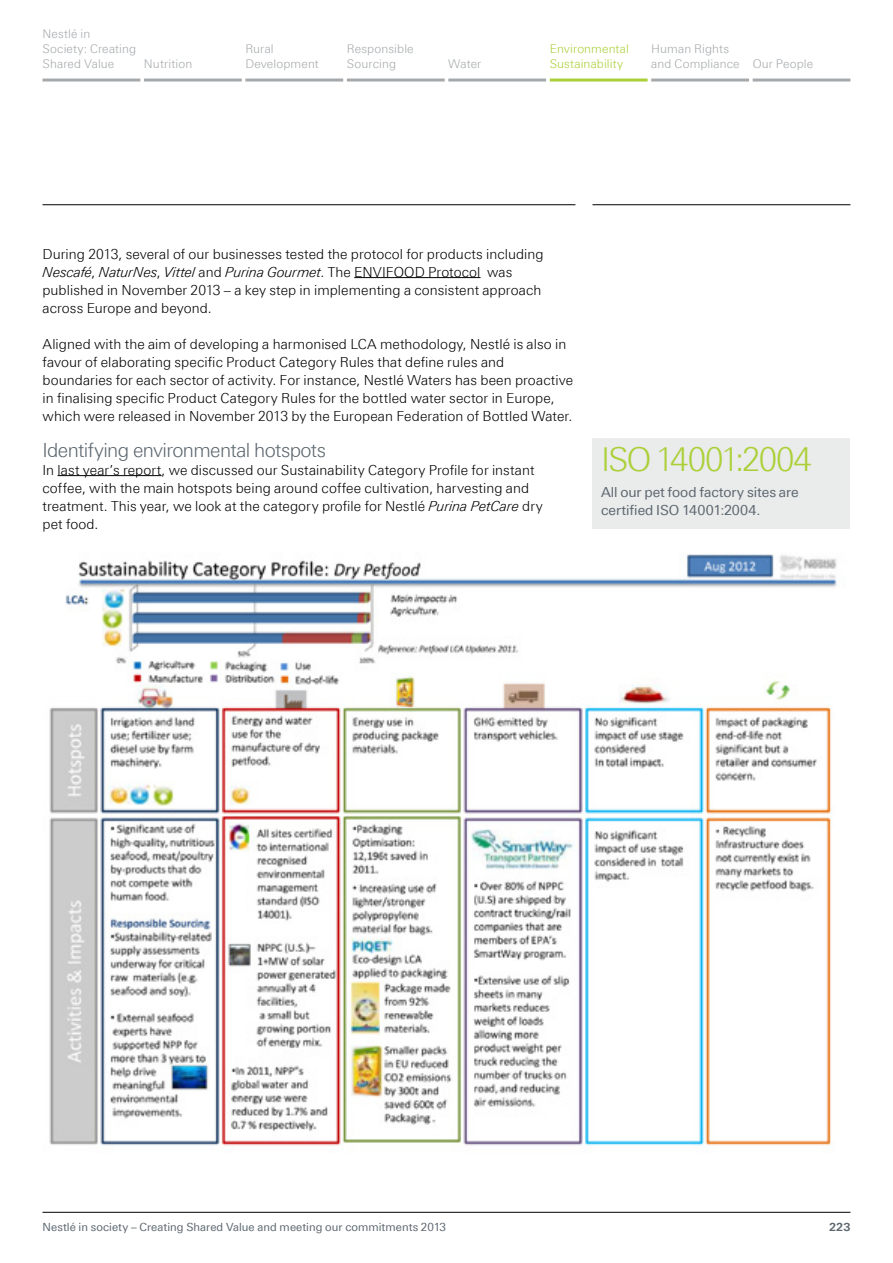
<style>
.page{position:relative;width:893px;height:1263px;background:#fff}
.page>*{position:absolute;margin:0;border:0;box-sizing:border-box;transform-origin:0 0}
.t1{font:300 33px "Linotype Univers 330";letter-spacing:-.05em;color:#abd037}
.t2{font:300 19.5px "Linotype Univers 330";letter-spacing:-.035em;color:#5c676f}
.t3{font:300 13.8px/18px "Linotype Univers 330";letter-spacing:.005em;color:#000}
.t4{font:13.8px "Linotype Univers 331 Light It";letter-spacing:-.005em;color:#000}
.t5{font:13.8px/18px "Linotype Univers 430";color:#5c676f}
.t6{font:300 12px/15px "Linotype Univers 330";letter-spacing:.01em;color:#a5a9ac}
.t7{font:300 12px/15px "Linotype Univers 330";letter-spacing:.01em;color:#abd037}
.t8{font:11.25px "Linotype Univers 430";letter-spacing:.005em;color:#5c676f}
.t9{font:700 11.25px "Linotype Univers 630";color:#5c676f}
.s1{font-family:"Linotype Univers 330";font-weight:300}
.s2{font-family:"Linotype Univers 331 Light It";font-weight:400}
</style>
<div class="page">
<hr style="left:354px;top:277px;width:127px;height:1px;background:#000">
<hr style="left:58px;top:475px;width:104px;height:1px;background:#000">
<img style="left:49px;top:554px;width:788px;height:596px">
<div style="left:592px;top:439px;width:258px;height:90px;background:#eaebeb"></div>
<hr style="left:43px;top:1212px;width:807px;height:1px;background:#000">
<hr style="left:43px;top:79px;width:97px;height:3px;background:#a5a9ac">
<hr style="left:144px;top:79px;width:98px;height:3px;background:#a5a9ac">
<hr style="left:245px;top:79px;width:98px;height:3px;background:#a5a9ac">
<hr style="left:347px;top:79px;width:98px;height:3px;background:#a5a9ac">
<hr style="left:448px;top:79px;width:98px;height:3px;background:#a5a9ac">
<hr style="left:550px;top:79px;width:98px;height:3px;background:#abd037">
<hr style="left:651px;top:79px;width:98px;height:3px;background:#a5a9ac">
<hr style="left:753px;top:79px;width:97px;height:3px;background:#a5a9ac">
<hr style="left:43px;top:204px;width:532px;height:1px;background:#000">
<hr style="left:592px;top:204px;width:258px;height:1px;background:#000">
<p class="t6" style="left:43px;top:26px;width:95px">Nestlé in<br>Society: Creating<br>Shared Value</p>
<p class="t6" style="left:144px;top:56px;width:50px">Nutrition</p>
<p class="t6" style="left:245px;top:41px;width:75px">Rural<br>Development</p>
<p class="t6" style="left:347px;top:41px;width:68px">Responsible<br>Sourcing</p>
<p class="t6" style="left:448px;top:56px;width:35px">Water</p>
<p class="t7" style="left:550px;top:41px;width:81px">Environmental<br>Sustainability</p>
<p class="t6" style="left:651px;top:41px;width:163px">Human Rights<br>and Compliance Our People</p>
<p class="t3" style="left:43px;top:244px;width:503px">During 2013, several of our businesses tested the protocol for products including</p>
<p class="t4" style="left:43px;top:263px;width:471px">Nescafé<span class="s1">,</span> NaturNes<span class="s1">,</span> Vittel <span class="s1">and</span> Purina Gourmet<span class="s1">. The ENVIFOOD Protocol was</span></p>
<p class="t3" style="left:43px;top:280px;width:500px">published in November 2013 – a key step in implementing a consistent approach across Europe and beyond.</p>
<p class="t3" style="left:43px;top:334px;width:532px">Aligned with the aim of developing a harmonised LCA methodology, Nestlé is also in favour of elaborating specific Product Category Rules that define rules and boundaries for each sector of activity. For instance, Nestlé Waters has been proactive in finalising specific Product Category Rules for the bottled water sector in Europe, which were released in November 2013 by the European Federation of Bottled Water.</p>
<h2 class="t2" style="left:43px;top:438px;width:285px">Identifying environmental hotspots</h2>
<p class="t3" style="left:43px;top:460px;width:502px">In last year’s report, we discussed our Sustainability Category Profile for instant coffee, with the main hotspots being around coffee cultivation, harvesting and treatment. This year, we look at the category profile for Nestlé <span class="s2">Purina PetCare</span> dry pet food.</p>
<h1 class="t1" style="left:601px;top:440px;width:213px">ISO 14001:2004</h1>
<p class="t5" style="left:601px;top:484px;width:199px">All our pet food factory sites are certified ISO 14001:2004.</p>
<p class="t8" style="left:43px;top:1220px;width:405px">Nestlé in society – Creating Shared Value and meeting our commitments 2013</p>
<p class="t9" style="left:829px;top:1220px;width:23px">223</p>
</div>
